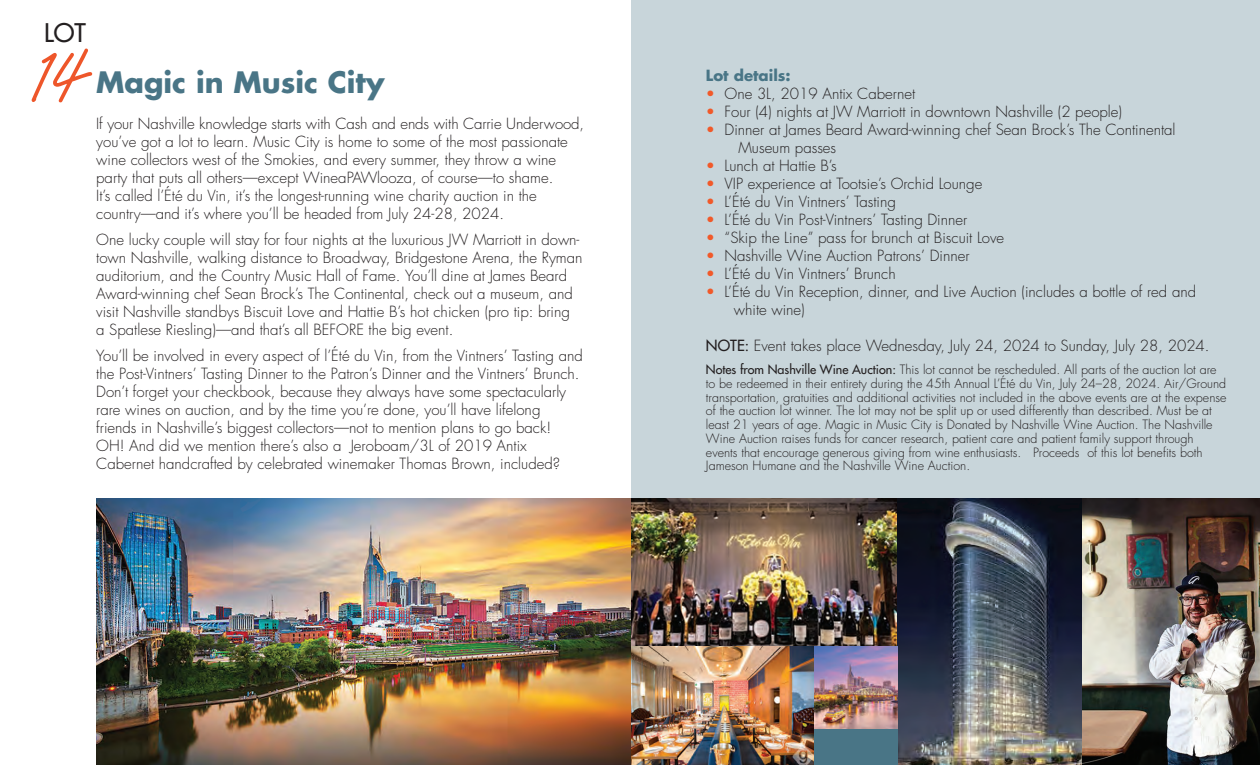
<style>
.page{position:relative;width:1260px;height:765px;background:#fff}
.page>*{position:absolute;margin:0;border:0;box-sizing:border-box;transform-origin:0 0}
.t1{font:700 70px "Portrait Script";color:#ee562a}
.t2{font:700 28.75px "Futura";color:#497586}
.t3{font:25px "Futura";color:#231f20}
.t4{font:300 15px/18px "Futura";color:#231f20}
.t5{font:700 15px "Futura";color:#497586}
.t6{font:300 12.5px/13.8px "Futura";color:#231f20}
.s1{color:#f15929}
.s2{font-weight:400}
</style>
<div class="page">
<div style="left:631px;top:0;width:629px;height:498px;background:#c8d5da"></div>
<img style="left:96px;top:498px;width:535px;height:267px">
<img style="left:631px;top:498px;width:267px;height:149px">
<img style="left:631px;top:647px;width:184px;height:118px">
<img style="left:898px;top:498px;width:184px;height:267px">
<img style="left:1082px;top:498px;width:178px;height:267px">
<img style="left:815px;top:647px;width:83px;height:83px">
<div style="left:815px;top:730px;width:83px;height:35px;background:#497586"></div>
<h3 class="t3" style="left:44px;top:16px;width:43px">LOT</h3>
<h1 class="t1" style="left:27px;top:27px;width:55px">14</h1>
<h2 class="t2" style="left:96px;top:62px;width:290px">Magic in Music City</h2>
<p class="t4" style="left:96px;top:114px;width:489px">If your Nashville knowledge starts with Cash and ends with Carrie Underwood, you’ve got a lot to learn. Music City is home to some of the most passionate wine collectors west of the Smokies, and every summer, they throw a wine party that puts all others—except WineaPAWlooza, of course—to shame.<br>It’s called l’Été du Vin, it’s the longest-running wine charity auction in the country—and it’s where you’ll be headed from July 24-28, 2024.</p>
<p class="t4" style="left:96px;top:231px;width:488px">One lucky couple will stay for four nights at the luxurious JW Marriott in down&shy;town Nashville, walking distance to Broadway, Bridgestone Arena, the Ryman auditorium, and the Country Music Hall of Fame. You’ll dine at James Beard Award-winning chef Sean Brock’s The Continental, check out a museum, and visit Nashville standbys Biscuit Love and Hattie B’s hot chicken (pro tip: bring<br>a Spatlese Riesling)—and that’s all BEFORE the big event.</p>
<p class="t4" style="left:96px;top:347px;width:488px">You’ll be involved in every aspect of l’Été du Vin, from the Vintners’ Tasting and the Post-Vintners’ Tasting Dinner to the Patron’s Dinner and the Vintners’ Brunch.<br>Don’t forget your checkbook, because they always have some spectacularly rare wines on auction, and by the time you’re done, you’ll have lifelong friends in Nashville’s biggest collectors—not to mention plans to go back!<br>OH! And did we mention there’s also a Jeroboam/3L of 2019 Antix Cabernet handcrafted by celebrated winemaker Thomas Brown, included?</p>
<p class="t5" style="left:706px;top:65px;width:86px">Lot details:</p>
<p class="t4" style="left:706px;top:85px;width:211px"><span class="s1">•</span> One 3L, 2019 Antix Cabernet</p>
<p class="t4" style="left:706px;top:103px;width:418px"><span class="s1">•</span> Four (4) nights at JW Marriott in downtown Nashville (2 people)</p>
<p class="t4" style="left:739px;top:121px;width:439px;text-indent:-33px"><span class="s1">•</span> Dinner at James Beard Award-winning chef Sean Brock’s The Continental<br>Museum passes</p>
<p class="t4" style="left:706px;top:157px;width:132px"><span class="s1">•</span> Lunch at Hattie B’s</p>
<p class="t4" style="left:706px;top:175px;width:278px"><span class="s1">•</span> VIP experience at Tootsie’s Orchid Lounge</p>
<p class="t4" style="left:706px;top:193px;width:192px"><span class="s1">•</span> L’Été du Vin Vintners’ Tasting</p>
<p class="t4" style="left:706px;top:211px;width:263px"><span class="s1">•</span> L’Été du Vin Post-Vintners’ Tasting Dinner</p>
<p class="t4" style="left:706px;top:229px;width:300px"><span class="s1">•</span> “Skip the Line” pass for brunch at Biscuit Love</p>
<p class="t4" style="left:706px;top:247px;width:265px"><span class="s1">•</span> Nashville Wine Auction Patrons’ Dinner</p>
<p class="t4" style="left:706px;top:265px;width:191px"><span class="s1">•</span> L’Été du Vin Vintners’ Brunch</p>
<p class="t4" style="left:734px;top:283px;width:464px;text-indent:-28px"><span class="s1">•</span> L’Été du Vin Reception, dinner, and Live Auction (includes a bottle of red and white wine)</p>
<p class="t4" style="left:706px;top:337px;width:505px"><span class="s2">NOTE:</span> Event takes place Wednesday, July 24, 2024 to Sunday, July 28, 2024.</p>
<p class="t6" style="left:706px;top:363px;width:522px"><span class="s2">Notes from Nashville Wine Auction:</span> This lot cannot be rescheduled. All parts of the auction lot are to be redeemed in their entirety during the 45th Annual L’Été du Vin, July 24–28, 2024. Air/Ground transportation, gratuities and additional activities not included in the above events are at the expense of the auction lot winner. The lot may not be split up or used differently than described. Must be at least 21 years of age. Magic in Music City is Donated by Nashville Wine Auction. The Nashville Wine Auction raises funds for cancer research, patient care and patient family support through events that encourage generous giving from wine enthusiasts. Proceeds of this lot benefits both Jameson Humane and the Nashville Wine Auction.</p>
</div>
